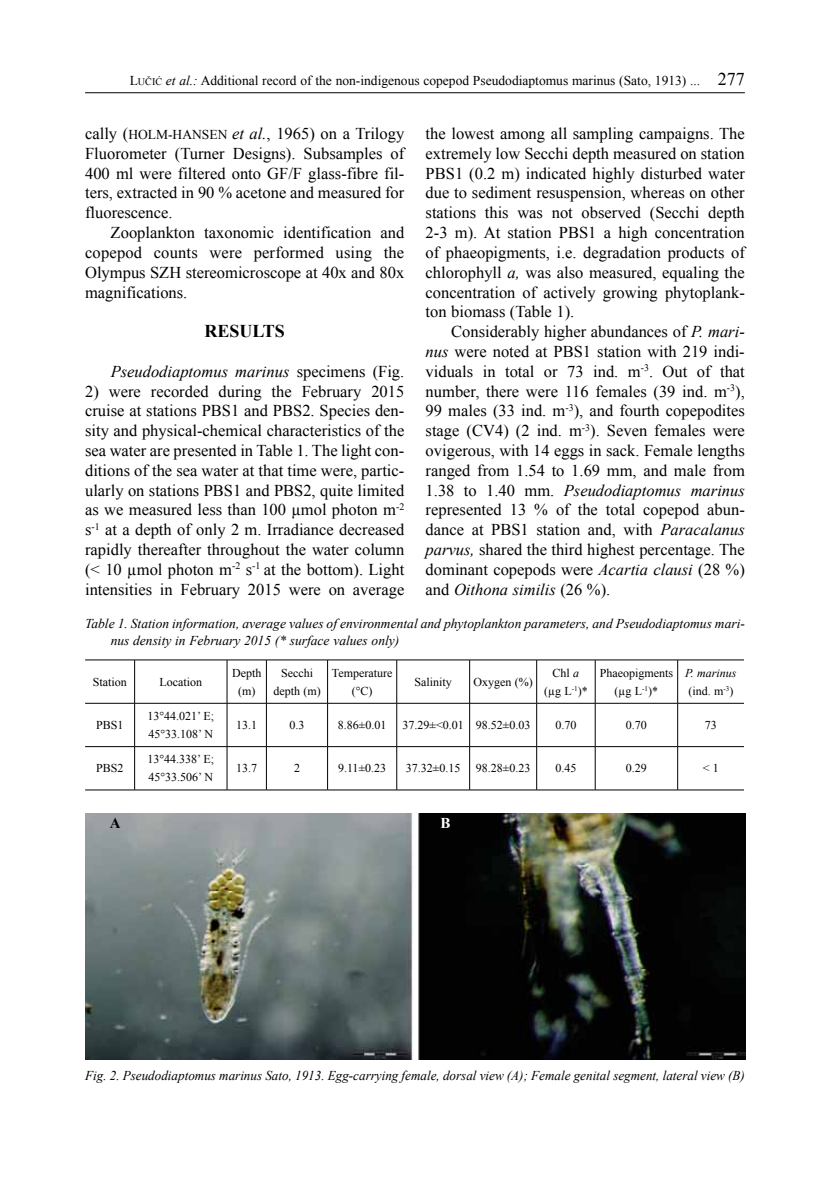
<style>
.page{position:relative;width:830px;height:1191px;background:#fff}
.page>*{position:absolute;margin:0;border:0;box-sizing:border-box;transform-origin:0 0}
.t1{font:700 18px "Times New Roman";color:#000}
.t2{font:16.5px/19.8px "Times New Roman";color:#000;text-align:justify}
.t3{font:italic 16.5px "Times New Roman";color:#000}
.t4{font:700 15px "Times New Roman";color:#000}
.t5{font:700 15px "Times New Roman";color:#fff}
.t6{font:italic 13.5px/16.5px "Times New Roman";color:#000}
.t7{font:13.5px "Times New Roman";color:#000}
.t8{font:12px/18px "Times New Roman";color:#000;text-align:center}
.t9{font:italic 12px/18px "Times New Roman";color:#000}
.s1{font-style:inherit}
.s2{font-size:10.2px}
.s3{font-style:italic}
.s4{font-size:18px}
.s5{font-size:13.5px}
.s6{font-style:normal}
</style>
<div class="page">
<hr style="left:85px;top:92px;width:659px;height:1px;background:#000">
<img style="left:85px;top:813px;width:659px;height:246px">
<hr style="left:85px;top:659px;width:49px;height:1px;background:#000">
<hr style="left:134px;top:659px;width:93px;height:1px;background:#000">
<hr style="left:134px;top:660px;width:1px;height:43px;background:#000">
<hr style="left:227px;top:659px;width:39px;height:1px;background:#000">
<hr style="left:227px;top:660px;width:1px;height:43px;background:#000">
<hr style="left:266px;top:659px;width:61px;height:1px;background:#000">
<hr style="left:266px;top:660px;width:1px;height:43px;background:#000">
<hr style="left:327px;top:659px;width:69px;height:1px;background:#000">
<hr style="left:327px;top:660px;width:1px;height:43px;background:#000">
<hr style="left:396px;top:659px;width:73px;height:1px;background:#000">
<hr style="left:396px;top:660px;width:1px;height:43px;background:#000">
<hr style="left:469px;top:659px;width:67px;height:1px;background:#000">
<hr style="left:469px;top:660px;width:1px;height:43px;background:#000">
<hr style="left:536px;top:659px;width:59px;height:1px;background:#000">
<hr style="left:536px;top:660px;width:1px;height:43px;background:#000">
<hr style="left:595px;top:659px;width:82px;height:1px;background:#000">
<hr style="left:594px;top:660px;width:1px;height:43px;background:#000">
<hr style="left:677px;top:659px;width:66px;height:1px;background:#000">
<hr style="left:677px;top:660px;width:1px;height:43px;background:#000">
<hr style="left:85px;top:703px;width:49px;height:1px;background:#000">
<hr style="left:134px;top:703px;width:93px;height:1px;background:#000">
<hr style="left:134px;top:703px;width:1px;height:43px;background:#000">
<hr style="left:227px;top:703px;width:39px;height:1px;background:#000">
<hr style="left:227px;top:703px;width:1px;height:43px;background:#000">
<hr style="left:266px;top:703px;width:61px;height:1px;background:#000">
<hr style="left:266px;top:703px;width:1px;height:43px;background:#000">
<hr style="left:327px;top:703px;width:69px;height:1px;background:#000">
<hr style="left:327px;top:703px;width:1px;height:43px;background:#000">
<hr style="left:396px;top:703px;width:73px;height:1px;background:#000">
<hr style="left:396px;top:703px;width:1px;height:43px;background:#000">
<hr style="left:469px;top:703px;width:67px;height:1px;background:#000">
<hr style="left:469px;top:703px;width:1px;height:43px;background:#000">
<hr style="left:536px;top:703px;width:59px;height:1px;background:#000">
<hr style="left:536px;top:703px;width:1px;height:43px;background:#000">
<hr style="left:595px;top:703px;width:82px;height:1px;background:#000">
<hr style="left:594px;top:703px;width:1px;height:43px;background:#000">
<hr style="left:677px;top:703px;width:66px;height:1px;background:#000">
<hr style="left:677px;top:703px;width:1px;height:43px;background:#000">
<hr style="left:85px;top:746px;width:49px;height:1px;background:#000">
<hr style="left:134px;top:746px;width:93px;height:1px;background:#000">
<hr style="left:134px;top:747px;width:1px;height:43px;background:#000">
<hr style="left:227px;top:746px;width:39px;height:1px;background:#000">
<hr style="left:227px;top:747px;width:1px;height:43px;background:#000">
<hr style="left:266px;top:746px;width:61px;height:1px;background:#000">
<hr style="left:266px;top:747px;width:1px;height:43px;background:#000">
<hr style="left:327px;top:746px;width:69px;height:1px;background:#000">
<hr style="left:327px;top:747px;width:1px;height:43px;background:#000">
<hr style="left:396px;top:746px;width:73px;height:1px;background:#000">
<hr style="left:396px;top:747px;width:1px;height:43px;background:#000">
<hr style="left:469px;top:746px;width:67px;height:1px;background:#000">
<hr style="left:469px;top:747px;width:1px;height:43px;background:#000">
<hr style="left:536px;top:746px;width:59px;height:1px;background:#000">
<hr style="left:536px;top:747px;width:1px;height:43px;background:#000">
<hr style="left:595px;top:746px;width:82px;height:1px;background:#000">
<hr style="left:594px;top:747px;width:1px;height:43px;background:#000">
<hr style="left:677px;top:746px;width:66px;height:1px;background:#000">
<hr style="left:677px;top:747px;width:1px;height:43px;background:#000">
<hr style="left:85px;top:789px;width:49px;height:1px;background:#000">
<hr style="left:134px;top:789px;width:93px;height:1px;background:#000">
<hr style="left:227px;top:789px;width:39px;height:1px;background:#000">
<hr style="left:266px;top:789px;width:61px;height:1px;background:#000">
<hr style="left:327px;top:789px;width:69px;height:1px;background:#000">
<hr style="left:396px;top:789px;width:73px;height:1px;background:#000">
<hr style="left:469px;top:789px;width:67px;height:1px;background:#000">
<hr style="left:536px;top:789px;width:59px;height:1px;background:#000">
<hr style="left:595px;top:789px;width:82px;height:1px;background:#000">
<hr style="left:677px;top:789px;width:66px;height:1px;background:#000">
<p class="t7" style="left:130px;top:72px;width:616px"><span class="s1">L</span><span class="s2">učić</span> <span class="s3">et al.:</span> Additional record of the non-indigenous copepod Pseudodiaptomus marinus (Sato, 1913) ... <span class="s4">277</span></p>
<p class="t2" style="left:85px;top:123px;width:320px">cally (<span class="s5">HOLM-HANSEN</span> <span class="s3">et al.</span>, 1965) on a Trilogy Fluorometer (Turner Designs). Subsamples of 400 ml were filtered onto GF/F glass-fibre fil&shy;ters, extracted in 90 % acetone and measured for fluorescence.</p>
<p class="t2" style="left:85px;top:222px;width:320px;text-indent:26px">Zooplankton taxonomic identification and copepod counts were performed using the Olympus SZH stereomicroscope at 40x and 80x magnifications.</p>
<p class="t1" style="left:204px;top:319px;width:82px">RESULTS</p>
<p class="t3" style="left:111px;top:360px;width:295px">Pseudodiaptomus marinus <span class="s6">specimens (Fig.</span></p>
<p class="t2" style="left:85px;top:381px;width:320px">2) were recorded during the February 2015 cruise at stations PBS1 and PBS2. Species den&shy;sity and physical-chemical characteristics of the sea water are presented in Table 1. The light con&shy;ditions of the sea water at that time were, partic&shy;ularly on stations PBS1 and PBS2, quite limited as we measured less than 100 µmol photon m<sup>-2 </sup>s<sup>-1</sup> at a depth of only 2 m. Irradiance decreased rapidly thereafter throughout the water column (&lt; 10 µmol photon m<sup>-2</sup> s<sup>-1</sup> at the bottom). Light intensities in February 2015 were on average</p>
<p class="t2" style="left:425px;top:123px;width:320px">the lowest among all sampling campaigns. The extremely low Secchi depth measured on station PBS1 (0.2 m) indicated highly disturbed water due to sediment resuspension, whereas on other stations this was not observed (Secchi depth 2-3 m). At station PBS1 a high concentration of phaeopigments, i.e. degradation products of chlorophyll <span class="s3">a,</span> was also measured, equaling the concentration of actively growing phytoplank&shy;ton biomass (Table 1).</p>
<p class="t2" style="left:425px;top:321px;width:320px;text-indent:26px">Considerably higher abundances of <span class="s3">P. mari&shy;nus</span> were noted at PBS1 station with 219 indi&shy;viduals in total or 73 ind. m<sup>-3</sup>. Out of that number, there were 116 females (39 ind. m<sup>-3</sup>), 99 males (33 ind. m<sup>-3</sup>), and fourth copepodites stage (CV4) (2 ind. m<sup>-3</sup>). Seven females were ovigerous, with 14 eggs in sack. Female lengths ranged from 1.54 to 1.69 mm, and male from 1.38 to 1.40 mm. <span class="s3">Pseudodiaptomus marinus </span>represented 13 % of the total copepod abun&shy;dance at PBS1 station and, with <span class="s3">Paracalanus parvus,</span> shared the third highest percentage. The dominant copepods were <span class="s3">Acartia clausi</span> (28 %) and <span class="s3">Oithona similis</span> (26 %).</p>
<p class="t6" style="left:111px;top:615px;width:635px;text-indent:-26px">Table 1. Station information, average values of environmental and phytoplankton parameters, and Pseudodiaptomus mari&shy;nus density in February 2015 (* surface values only)</p>
<p class="t8" style="left:93px;top:672px;width:36px">Station</p>
<p class="t8" style="left:159px;top:672px;width:44px">Location</p>
<p class="t8" style="left:232px;top:663px;width:31px">Depth (m)</p>
<p class="t8" style="left:273px;top:663px;width:49px">Secchi depth (m)</p>
<p class="t8" style="left:332px;top:663px;width:62px">Temperature (°C)</p>
<p class="t8" style="left:414px;top:672px;width:39px">Salinity</p>
<p class="t8" style="left:473px;top:672px;width:61px">Oxygen (%)</p>
<p class="t8" style="left:544px;top:663px;width:45px">Chl <span class="s3">a </span>(µg L<sup>-1</sup>)*</p>
<p class="t8" style="left:599px;top:663px;width:75px">Phaeopigments (µg L<sup>-1</sup>)*</p>
<p class="t9" style="left:684px;top:663px;width:53px">P. marinus <span class="s6">(ind. m</span><sup>-3</sup><span class="s6">)</span></p>
<p class="t8" style="left:96px;top:716px;width:29px">PBS1</p>
<p class="t8" style="left:147px;top:707px;width:68px;text-align:left">13°44.021’ E;<br>45°33.108’ N</p>
<p class="t8" style="left:236px;top:716px;width:22px">13.1</p>
<p class="t8" style="left:289px;top:716px;width:16px">0.3</p>
<p class="t8" style="left:338px;top:716px;width:50px">8.86±0.01</p>
<p class="t8" style="left:402px;top:716px;width:129px">37.29±&lt;0.01 98.52±0.03</p>
<p class="t8" style="left:555px;top:716px;width:22px">0.70</p>
<p class="t8" style="left:625px;top:716px;width:22px">0.70</p>
<p class="t8" style="left:704px;top:716px;width:13px">73</p>
<p class="t8" style="left:96px;top:759px;width:29px">PBS2</p>
<p class="t8" style="left:147px;top:750px;width:68px;text-align:left">13°44.338’ E;<br>45°33.506’ N</p>
<p class="t8" style="left:236px;top:759px;width:22px">13.7</p>
<p class="t8" style="left:294px;top:759px;width:7px">2</p>
<p class="t8" style="left:338px;top:759px;width:50px">9.11±0.23</p>
<p class="t8" style="left:405px;top:759px;width:56px">37.32±0.15</p>
<p class="t8" style="left:475px;top:759px;width:56px">98.28±0.23</p>
<p class="t8" style="left:555px;top:759px;width:22px">0.45</p>
<p class="t8" style="left:625px;top:759px;width:22px">0.29</p>
<p class="t8" style="left:702px;top:759px;width:18px">&lt; 1</p>
<p class="t4" style="left:110px;top:812px;width:12px">A</p>
<p class="t5" style="left:440px;top:812px;width:12px">B</p>
<p class="t6" style="left:85px;top:1066px;width:661px">Fig. 2. Pseudodiaptomus marinus Sato, 1913. Egg-carrying female, dorsal view (A); Female genital segment, lateral view (B)</p>
</div>
